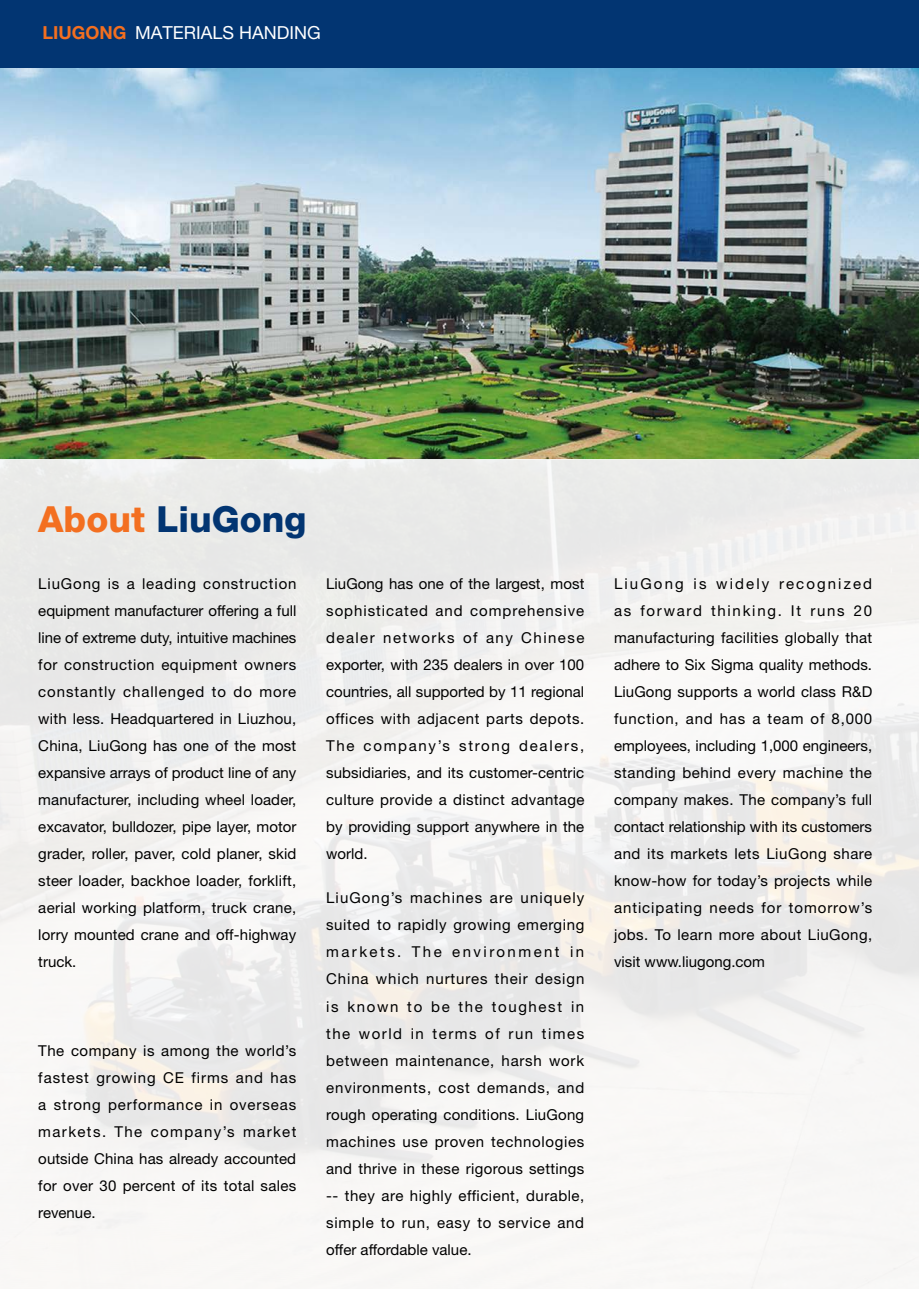
<style>
.page{position:relative;width:919px;height:1289px;background:#fff}
.page>*{position:absolute;margin:0;border:0;box-sizing:border-box;transform-origin:0 0}
.t1{font:800 36px "Helvetica Neue LT Pro";color:#023572}
.t2{font:18px "Helvetica Neue LT Pro";color:#fff}
.t3{font:15px/27px "Helvetica Neue LT Pro";letter-spacing:.01em;color:#000;text-align:justify}
.s1{font-weight:700;color:#f36f20}
.s2{color:#f36f20}
</style>
<div class="page">
<div style="left:0;top:0;width:918px;height:68px;background:#023572"></div>
<img style="left:0;top:68px;width:918px;height:391px">
<div style="left:0;top:459px;width:918px;height:829px;background:#f3f1ef"></div>
<p class="t2" style="left:43px;top:22px;width:280px"><span class="s1">LIUGONG</span> MATERIALS HANDING</p>
<h1 class="t1" style="left:38px;top:497px;width:270px"><span class="s2">About</span> LiuGong</h1>
<p class="t3" style="left:38px;top:570px;width:260px">LiuGong is a leading construction equipment manufacturer offering a full line of extreme duty, intuitive machines for construction equipment owners constantly challenged to do more with less. Headquartered in Liuzhou, China, LiuGong has one of the most expansive arrays of product line of any manufacturer, including wheel loader, excavator, bulldozer, pipe layer, motor grader, roller, paver, cold planer, skid steer loader, backhoe loader, forklift, aerial working platform, truck crane, lorry mounted crane and off-highway truck.</p>
<p class="t3" style="left:38px;top:1036px;width:260px">The company is among the world’s fastest growing CE firms and has a strong performance in overseas markets. The company’s market outside China has already accounted for over 30 percent of its total sales revenue.</p>
<p class="t3" style="left:326px;top:570px;width:260px">LiuGong has one of the largest, most sophisticated and comprehensive dealer networks of any Chinese exporter, with 235 dealers in over 100 countries, all supported by 11 regional offices with adjacent parts depots.<br>The company’s strong dealers, subsidiaries, and its customer-centric culture provide a distinct advantage by providing support anywhere in the world.</p>
<p class="t3" style="left:326px;top:884px;width:260px">LiuGong’s machines are uniquely suited to rapidly growing emerging markets. The environment in China which nurtures their design is known to be the toughest in the world in terms of run times between maintenance, harsh work environments, cost demands, and rough operating conditions. LiuGong machines use proven technologies and thrive in these rigorous settings -- they are highly efficient, durable, simple to run, easy to service and offer affordable value.</p>
<p class="t3" style="left:614px;top:570px;width:260px">LiuGong is widely recognized as forward thinking. It runs 20 manufacturing facilities globally that adhere to Six Sigma quality methods.<br>LiuGong supports a world class R&amp;D function, and has a team of 8,000 employees, including 1,000 engineers, standing behind every machine the company makes. The company’s full contact relationship with its customers and its markets lets LiuGong share know-how for today’s projects while anticipating needs for tomorrow’s jobs. To learn more about LiuGong, visit www.liugong.com</p>
</div>
